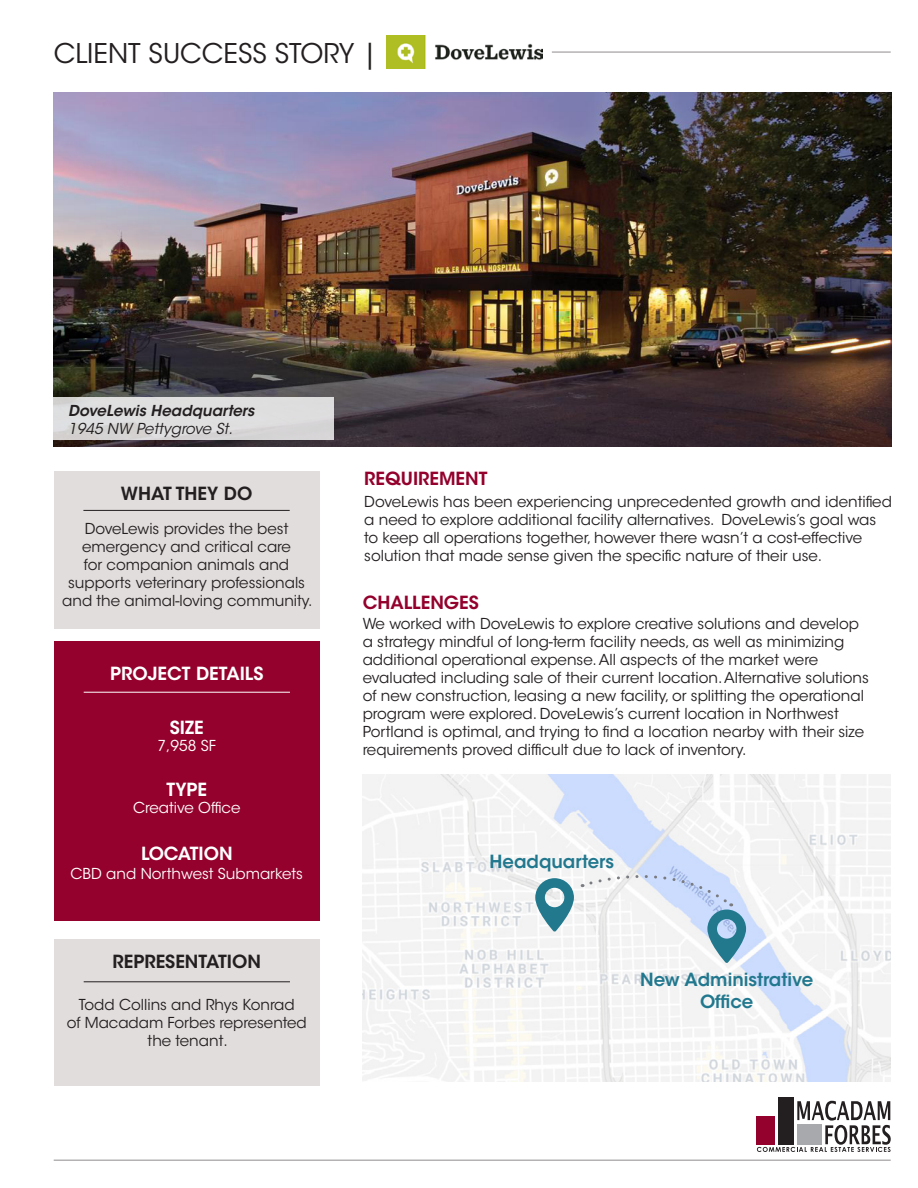
<style>
.page{position:relative;width:918px;height:1188px;background:#fff}
.page>*{position:absolute;margin:0;border:0;box-sizing:border-box;transform-origin:0 0}
.t1{font:27px "ITC Avant Garde Std";color:#231f20}
.t2{font:600 18px/21.6px "ITC Avant Garde Std";color:#21788e;text-align:center}
.t3{font:600 18px "ITC Avant Garde Std";color:#fff}
.t4{font:600 18px "ITC Avant Garde Std";color:#231f20}
.t5{font:600 18px "ITC Avant Garde Std";color:#93012c}
.t6{font:15px/18px "ITC Avant Garde Std";color:#231f20}
.t7{font:15px "ITC Avant Garde Std";color:#fff}
.t8{font:italic 600 15px "ITC Avant Garde Std";color:#231f20}
.t9{font:italic 15px "ITC Avant Garde Std";color:#231f20}
</style>
<div class="page">
<div style="left:54px;top:471px;width:265px;height:158px;background:#dcd8d7"></div>
<div style="left:54px;top:641px;width:266px;height:279px;background:#93012c"></div>
<hr style="left:83px;top:510px;width:207px;height:1px;background:#231f20">
<div style="left:54px;top:939px;width:266px;height:146px;background:#dcd8d7"></div>
<hr style="left:552px;top:51px;width:339px;height:2px;background:#b4b2b2">
<hr style="left:84px;top:981px;width:206px;height:1px;background:#231f20">
<div style="left:778px;top:1097px;width:16px;height:47px;background:#231f20"></div>
<svg style="left:757px;top:1101px;width:134px;height:51px"></svg>
<hr style="left:54px;top:1160px;width:837px;height:1px;background:#b4b2b2">
<hr style="left:84px;top:692px;width:206px;height:1px;background:#fff">
<img style="left:54px;top:92px;width:837px;height:355px">
<img style="left:387px;top:36px;width:156px;height:33px">
<div style="left:54px;top:397px;width:280px;height:43px;background:linear-gradient(to right,#dbdbdc,#dcdbdc)"></div>
<img style="left:363px;top:774px;width:528px;height:307px">
<svg style="left:535px;top:878px;width:39px;height:54px"></svg>
<svg style="left:582px;top:866px;width:164px;height:97px"></svg>
<h1 class="t1" style="left:54px;top:37px;width:325px">CLIENT SUCCESS STORY |</h1>
<p class="t8" style="left:68px;top:401px;width:188px">DoveLewis Headquarters</p>
<p class="t9" style="left:68px;top:419px;width:166px">1945 NW Pettygrove St.</p>
<p class="t4" style="left:121px;top:482px;width:133px">WHAT THEY DO</p>
<p class="t6" style="left:62px;top:520px;width:252px;text-align:center">DoveLewis provides the best emergency and critical care<br>for companion animals and supports veterinary professionals and the animal-loving community.</p>
<p class="t3" style="left:110px;top:662px;width:155px">PROJECT DETAILS</p>
<p class="t3" style="left:170px;top:716px;width:35px">SIZE</p>
<p class="t7" style="left:158px;top:736px;width:60px">7,958 SF</p>
<p class="t3" style="left:167px;top:778px;width:42px">TYPE</p>
<p class="t7" style="left:133px;top:799px;width:109px">Creative Office</p>
<p class="t3" style="left:141px;top:842px;width:93px">LOCATION</p>
<p class="t7" style="left:71px;top:864px;width:234px">CBD and Northwest Submarkets</p>
<p class="t4" style="left:113px;top:950px;width:150px">REPRESENTATION</p>
<p class="t6" style="left:67px;top:996px;width:242px;text-align:center">Todd Collins and Rhys Konrad<br>of Macadam Forbes represented the tenant.</p>
<p class="t5" style="left:364px;top:467px;width:125px">REQUIREMENT</p>
<p class="t6" style="left:364px;top:493px;width:529px">DoveLewis has been experiencing unprecedented growth and identified a need to explore additional facility alternatives. DoveLewis’s goal was to keep all operations together, however there wasn’t a cost-effective solution that made sense given the specific nature of their use.</p>
<p class="t5" style="left:363px;top:591px;width:118px">CHALLENGES</p>
<p class="t6" style="left:363px;top:615px;width:508px">We worked with DoveLewis to explore creative solutions and develop a strategy mindful of long-term facility needs, as well as minimizing additional operational expense. All aspects of the market were evaluated including sale of their current location. Alternative solutions of new construction, leasing a new facility, or splitting the operational program were explored. DoveLewis’s current location in Northwest Portland is optimal, and trying to find a location nearby with their size requirements proved difficult due to lack of inventory.</p>
<p class="t2" style="left:490px;top:851px;width:126px">Headquarters</p>
<p class="t2" style="left:640px;top:969px;width:175px">New Administrative<br>Office</p>
</div>
